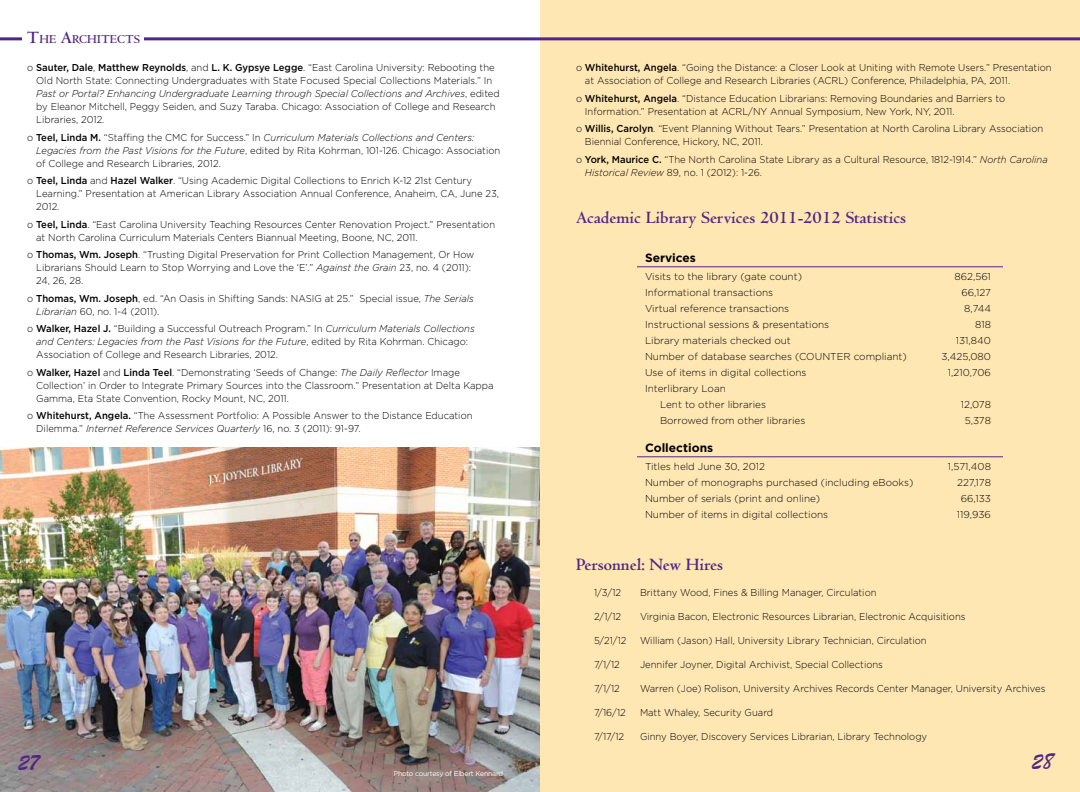
<style>
.page{position:relative;width:1080px;height:792px;background:#fff}
.page>*{position:absolute;margin:0;border:0;box-sizing:border-box;transform-origin:0 0}
.t1{font:24px "Brush Script";color:#4f2683}
.t2{font:700 18px "Centaur MT Std";color:#4f2683}
.t3{font:700 12.6px "Centaur MT Std";color:#4f2683}
.t4{font:700 12px "Gotham";color:#000}
.t5{font:300 10px/13px "Gotham";color:#000;scale:.95 1}
.t6{font:300 10px/16px "Gotham";color:#000;text-align:right}
.t7{font:7px "Gotham";letter-spacing:-.03em;color:#fff}
.s1{font-size:18px}
.s2{font-weight:500}
.s3{font-style:italic}
</style>
<div class="page">
<img style="left:0;top:448px;width:540px;height:344px">
<div style="left:540px;top:0;width:540px;height:792px;background:#ffe7b4"></div>
<hr style="left:637px;top:266px;width:366px;height:1px;background:#4f2683">
<hr style="left:637px;top:456px;width:366px;height:1px;background:#4f2683">
<hr style="left:0;top:37px;width:1080px;height:3px;background:#4f2683">
<div style="left:23px;top:21px;width:121px;height:32px;background:#fff"></div>
<p class="t3" style="left:27px;top:33px;width:115px"><span class="s1">T</span>HE <span class="s1">A</span>RCHITECTS</p>
<p class="t5" style="left:36px;top:61px;width:489px;text-indent:-9px">o <span class="s2">Sauter, Dale</span>, <span class="s2">Matthew Reynolds</span>, and <span class="s2">L. K. Gypsye Legge</span>. “East Carolina University: Rebooting the Old North State: Connecting Undergraduates with State Focused Special Collections Materials.” In <span class="s3">Past or Portal? Enhancing Undergraduate Learning through Special Collections and Archives</span>, edited by Eleanor Mitchell, Peggy Seiden, and Suzy Taraba. Chicago: Association of College and Research Libraries, 2012.</p>
<p class="t5" style="left:36px;top:131px;width:490px;text-indent:-9px">o <span class="s2">Teel, Linda M.</span> “Staffing the CMC for Success.” In <span class="s3">Curriculum Materials Collections and Centers:<br>Legacies from the Past Visions for the Future</span>, edited by Rita Kohrman, 101-126. Chicago: Association of College and Research Libraries, 2012.</p>
<p class="t5" style="left:36px;top:174px;width:489px;text-indent:-9px">o <span class="s2">Teel, Linda</span> and <span class="s2">Hazel Walker</span>. “Using Academic Digital Collections to Enrich K-12 21st Century<br>Learning.” Presentation at American Library Association Annual Conference, Anaheim, CA, June 23,<br>2012.</p>
<p class="t5" style="left:36px;top:218px;width:485px;text-indent:-9px">o <span class="s2">Teel, Linda</span>. “East Carolina University Teaching Resources Center Renovation Project.” Presentation at North Carolina Curriculum Materials Centers Biannual Meeting, Boone, NC, 2011.</p>
<p class="t5" style="left:36px;top:248px;width:463px;text-indent:-9px">o <span class="s2">Thomas, Wm. Joseph</span>. “Trusting Digital Preservation for Print Collection Management, Or How<br>Librarians Should Learn to Stop Worrying and Love the ‘E’.” <span class="s3">Against the Grain</span> 23, no. 4 (2011):<br>24, 26, 28.</p>
<p class="t5" style="left:36px;top:292px;width:462px;text-indent:-9px">o <span class="s2">Thomas, Wm. Joseph</span>, ed. “An Oasis in Shifting Sands: NASIG at 25.” Special issue, <span class="s3">The Serials<br>Librarian</span> 60, no. 1-4 (2011).</p>
<p class="t5" style="left:36px;top:322px;width:463px;text-indent:-9px">o <span class="s2">Walker, Hazel J.</span> “Building a Successful Outreach Program.” In <span class="s3">Curriculum Materials Collections and Centers: Legacies from the Past Visions for the Future</span>, edited by Rita Kohrman. Chicago:<br>Association of College and Research Libraries, 2012.</p>
<p class="t5" style="left:36px;top:366px;width:483px;text-indent:-9px">o <span class="s2">Walker, Hazel</span> and <span class="s2">Linda Teel</span>. “Demonstrating ‘Seeds of Change: <span class="s3">The Daily Reflector</span> Image<br>Collection’ in Order to Integrate Primary Sources into the Classroom.” Presentation at Delta Kappa<br>Gamma, Eta State Convention, Rocky Mount, NC, 2011.</p>
<p class="t5" style="left:36px;top:409px;width:461px;text-indent:-9px">o <span class="s2">Whitehurst, Angela.</span> “The Assessment Portfolio: A Possible Answer to the Distance Education<br>Dilemma.” <span class="s3">Internet Reference Services Quarterly</span> 16, no. 3 (2011): 91-97.</p>
<p class="t5" style="left:585px;top:61px;width:493px;text-indent:-9px">o <span class="s2">Whitehurst, Angela</span>. “Going the Distance: a Closer Look at Uniting with Remote Users.” Presentation at Association of College and Research Libraries (ACRL) Conference, Philadelphia, PA, 2011.</p>
<p class="t5" style="left:585px;top:92px;width:444px;text-indent:-9px">o <span class="s2">Whitehurst, Angela</span>. “Distance Education Librarians: Removing Boundaries and Barriers to<br>Information.” Presentation at ACRL/NY Annual Symposium, New York, NY, 2011.</p>
<p class="t5" style="left:585px;top:122px;width:484px;text-indent:-9px">o <span class="s2">Willis, Carolyn</span>. “Event Planning Without Tears.” Presentation at North Carolina Library Association<br>Biennial Conference, Hickory, NC, 2011.</p>
<p class="t5" style="left:585px;top:153px;width:489px;text-indent:-9px">o <span class="s2">York, Maurice C.</span> “The North Carolina State Library as a Cultural Resource, 1812-1914.” <span class="s3">North Carolina<br>Historical Review</span> 89, no. 1 (2012): 1-26.</p>
<h2 class="t2" style="left:576px;top:208px;width:332px">Academic Library Services 2011-2012 Statistics</h2>
<p class="t4" style="left:645px;top:251px;width:52px">Services</p>
<p class="t6" style="left:645px;top:269px;width:158px">Visits to the library (gate count)</p>
<p class="t6" style="left:645px;top:285px;width:130px">Informational transactions</p>
<p class="t6" style="left:645px;top:301px;width:146px">Virtual reference transactions</p>
<p class="t6" style="left:645px;top:317px;width:186px">Instructional sessions &amp; presentations</p>
<p class="t6" style="left:645px;top:333px;width:147px">Library materials checked out</p>
<p class="t6" style="left:645px;top:349px;width:263px">Number of database searches (COUNTER compliant)</p>
<p class="t6" style="left:645px;top:365px;width:163px">Use of items in digital collections</p>
<p class="t6" style="left:645px;top:381px;width:82px">Interlibrary Loan</p>
<p class="t6" style="left:660px;top:397px;width:108px">Lent to other libraries</p>
<p class="t6" style="left:660px;top:413px;width:147px">Borrowed from other libraries</p>
<p class="t4" style="left:645px;top:441px;width:70px">Collections</p>
<p class="t6" style="left:645px;top:459px;width:270px;text-align:left">Titles held June 30, 2012<br>Number of monographs purchased (including eBooks)<br>Number of serials (print and online)<br>Number of items in digital collections</p>
<p class="t6" style="left:941px;top:268px;width:51px">862,561<br>66,127<br>8,744<br>818<br>131,840<br>3,425,080<br>1,210,706</p>
<p class="t6" style="left:961px;top:396px;width:32px;text-align:center">12,078<br>5,378</p>
<p class="t6" style="left:948px;top:458px;width:45px">1,571,408<br>227,178<br>66,133<br>119,936</p>
<h2 class="t2" style="left:576px;top:555px;width:149px">Personnel: New Hires</h2>
<p class="t5" style="left:594px;top:586px;width:30px">1/3/12</p>
<p class="t5" style="left:640px;top:586px;width:251px">Brittany Wood, Fines &amp; Billing Manager, Circulation</p>
<p class="t5" style="left:594px;top:610px;width:30px">2/1/12</p>
<p class="t5" style="left:640px;top:610px;width:344px">Virginia Bacon, Electronic Resources Librarian, Electronic Acquisitions</p>
<p class="t5" style="left:594px;top:634px;width:36px">5/21/12</p>
<p class="t5" style="left:640px;top:634px;width:303px">William (Jason) Hall, University Library Technician, Circulation</p>
<p class="t5" style="left:594px;top:658px;width:29px">7/1/12</p>
<p class="t5" style="left:640px;top:658px;width:257px">Jennifer Joyner, Digital Archivist, Special Collections</p>
<p class="t5" style="left:594px;top:682px;width:29px">7/1/12</p>
<p class="t5" style="left:640px;top:682px;width:428px">Warren (Joe) Rolison, University Archives Records Center Manager, University Archives</p>
<p class="t5" style="left:594px;top:706px;width:35px">7/16/12</p>
<p class="t5" style="left:640px;top:706px;width:142px">Matt Whaley, Security Guard</p>
<p class="t5" style="left:594px;top:730px;width:33px">7/17/12</p>
<p class="t5" style="left:640px;top:730px;width:304px">Ginny Boyer, Discovery Services Librarian, Library Technology</p>
<h1 class="t1" style="left:18px;top:748px;width:23px">27</h1>
<h1 class="t1" style="left:1032px;top:747px;width:23px">28</h1>
<p class="t7" style="left:394px;top:770px;width:111px">Photo courtesy of Elbert Kennard</p>
</div>
